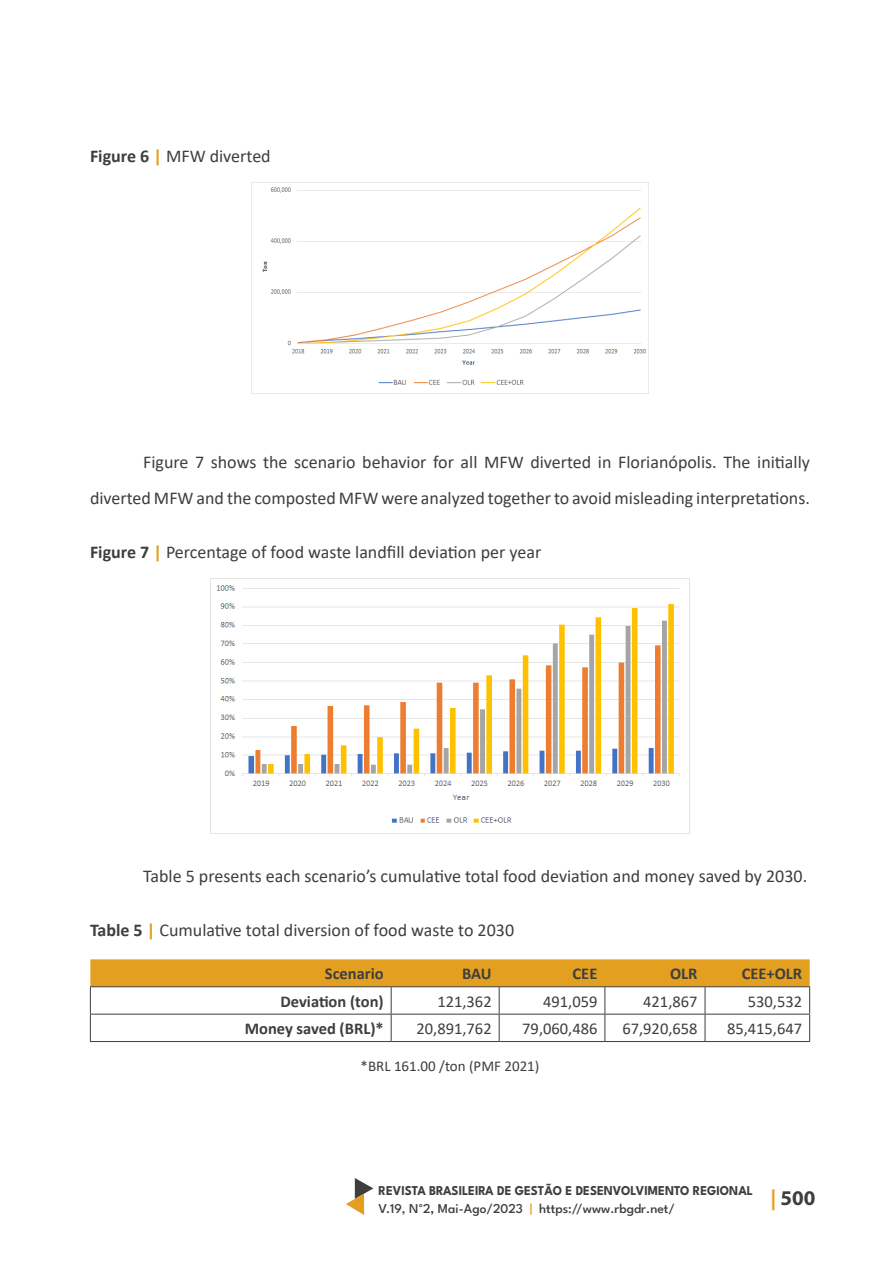
<style>
.page{position:relative;width:891px;height:1262px;background:#fff}
.page>*{position:absolute;margin:0;border:0;box-sizing:border-box;transform-origin:0 0}
.t1{font:700 21px "Myriad Pro";color:#3e3e3f}
.Texto_Artigo{font:18px/36px "Calibri";color:#3e3e3f;text-align:right}
.t2{font:16.5px "Calibri";color:#3e3e3f}
.t3{font:700 16.5px "Calibri";color:#3e3e3f}
.t4{font:15px "Calibri";color:#3e3e3f}
.t5{font:700 13.5px/18px "League Spartan";color:#3e3e3f;scale:.94 1}
.s1{font-weight:700}
.s2{font-weight:700;color:#e39f20}
.s3{font-weight:500}
.s4{font-family:"Calibri";font-weight:400}
.s5{font-weight:600}
.s6{font-weight:500;color:#e39f20}
.s7{color:#e39f20}
</style>
<div class="page">
<svg style="left:346px;top:1178px;width:27px;height:37px"></svg>
<img style="left:251px;top:182px;width:398px;height:211px">
<img style="left:211px;top:578px;width:478px;height:245px">
<svg style="left:90px;top:959px;width:720px;height:82px"></svg>
<hr style="left:90px;top:1041px;width:301px;height:1px;background:#3e3e3f">
<hr style="left:391px;top:1041px;width:108px;height:1px;background:#3e3e3f">
<hr style="left:499px;top:1041px;width:106px;height:1px;background:#3e3e3f">
<hr style="left:605px;top:1041px;width:100px;height:1px;background:#3e3e3f">
<hr style="left:705px;top:1041px;width:105px;height:1px;background:#3e3e3f">
<p class="Texto_Artigo" style="left:90px;top:138px;width:182px"><span class="s1">Figure 6</span> <span class="s2">|</span> MFW diverted</p>
<p class="Texto_Artigo" style="left:90px;top:444px;width:721px">Figure 7 shows the scenario behavior for all MFW diverted in Florianópolis. The initially diverted MFW and the composted MFW were analyzed together to avoid misleading interpretations.</p>
<p class="Texto_Artigo" style="left:90px;top:534px;width:453px"><span class="s1">Figure 7</span> <span class="s2">|</span> Percentage of food waste landfill deviation per year</p>
<p class="Texto_Artigo" style="left:143px;top:858px;width:666px">Table 5 presents each scenario’s cumulative total food deviation and money saved by 2030.</p>
<p class="Texto_Artigo" style="left:90px;top:912px;width:426px"><span class="s1">Table 5</span> <span class="s2">|</span> Cumulative total diversion of food waste to 2030</p>
<p class="t3" style="left:325px;top:962px;width:60px">Scenario</p>
<p class="t3" style="left:462px;top:962px;width:31px">BAU</p>
<p class="t3" style="left:573px;top:962px;width:26px">CEE</p>
<p class="t3" style="left:670px;top:962px;width:29px">OLR</p>
<p class="t3" style="left:742px;top:962px;width:62px">CEE+OLR</p>
<p class="t3" style="left:281px;top:989px;width:105px">Deviation (ton)</p>
<p class="t2" style="left:437px;top:989px;width:56px">121,362</p>
<p class="t2" style="left:543px;top:989px;width:56px">491,059</p>
<p class="t2" style="left:643px;top:989px;width:56px">421,867</p>
<p class="t2" style="left:748px;top:989px;width:56px">530,532</p>
<p class="t3" style="left:245px;top:1016px;width:140px">Money saved (BRL)*</p>
<p class="t2" style="left:417px;top:1017px;width:77px">20,891,762</p>
<p class="t2" style="left:522px;top:1017px;width:77px">79,060,486</p>
<p class="t2" style="left:622px;top:1017px;width:77px">67,920,658</p>
<p class="t2" style="left:727px;top:1017px;width:77px">85,415,647</p>
<p class="t4" style="left:361px;top:1055px;width:180px">*BRL 161.00 /ton (PMF 2021)</p>
<p class="t5" style="left:379px;top:1180px;width:400px">REVISTA BRASILEIRA DE GESTÃO E DESENVOLVIMENTO REGIONAL<br><span class="s3">V.19, N</span><span class="s4">°</span><span class="s3">2</span><span class="s5">,</span> <span class="s3">Mai-Ago/2023</span> <span class="s6">|</span> <span class="s3">https://www.rbgdr.net/</span></p>
<p class="t1" style="left:770px;top:1184px;width:47px"><span class="s7">|</span> 500</p>
</div>
